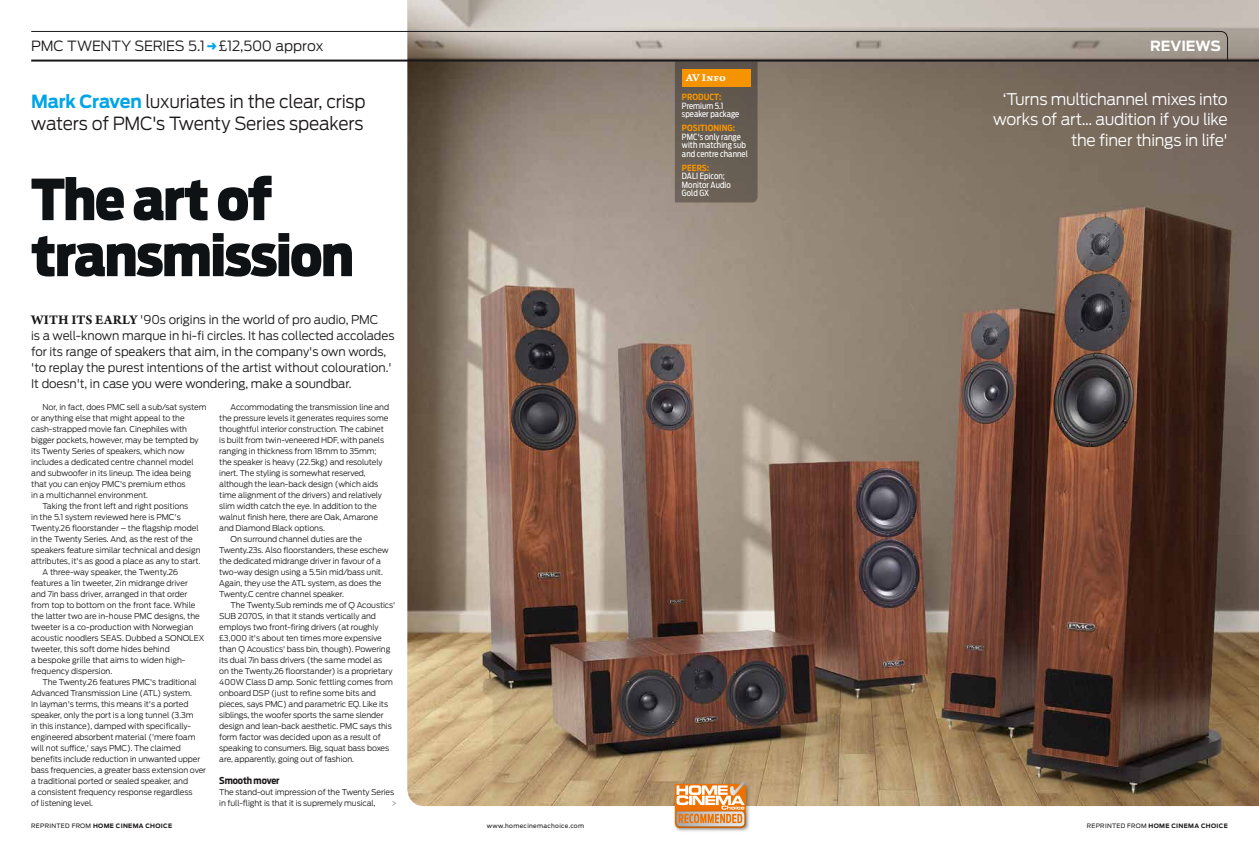
<style>
.page{position:relative;width:1259px;height:851px;background:#fff}
.page>*{position:absolute;margin:0;border:0;box-sizing:border-box;transform-origin:0 0}
.t1{font:900 56px/56px "Antenna Cond";letter-spacing:-.025em;color:#0e1215}
.t2{font:300 18px/22px "Antenna";letter-spacing:-.015em;color:#1a1719;scale:.96 1}
.t3{font:300 16px/20px "Antenna";letter-spacing:-.02em;color:#fff;text-align:right}
.t4{font:300 14px "Antenna";letter-spacing:-.015em;color:#1a1719}
.t5{font:700 14px "Antenna";letter-spacing:-.01em;color:#fff}
.t6{font:300 12px/16px "Antenna";letter-spacing:-.005em;color:#1a1719}
.t7{font:11px "Arno Pro Bold Caption";letter-spacing:.01em;color:#fff}
.t8{font:700 9.5px "Antenna Cond";letter-spacing:-.01em;color:#1a1719}
.t9{font:8.5px/8.5px "Antenna Cond";letter-spacing:.005em;color:#fff}
.t10{font:700 8.5px "Antenna Cond";letter-spacing:.005em;color:#f59400}
.t11{font:300 8px/11px "Antenna";letter-spacing:-.01em;color:#1a1719}
.t12{font:700 6px "Antenna";letter-spacing:.05em;color:#1a1719}
.t13{font:6px "Antenna";letter-spacing:.05em;color:#1a1719}
.s1{color:#00a5e8}
.s2{font-weight:700;color:#00a5e8}
.s3{font-family:"Arno Pro";font-weight:700;font-size:14px}
.s4{font-weight:400}
</style>
<div class="page">
<img style="left:407px;top:0;width:852px;height:805px">
<hr style="left:31px;top:60px;width:1228px;height:2px;background:#1a1719">
<svg style="left:31px;top:31px;width:1197px;height:171px"></svg>
<div style="left:673px;top:782px;width:77px;height:50px;background:#1a1719;opacity:.35"></div>
<div style="left:674px;top:808px;width:74px;height:22px;background:#1a1719;opacity:.35"></div>
<svg style="left:675px;top:781px;width:71px;height:46px;background:#e3a771"></svg>
<div style="left:681px;top:69px;width:69px;height:18px;background:#f59400"></div>
<svg style="left:392px;top:801px;width:4px;height:4px"></svg>
<h3 class="t4" style="left:31px;top:37px;width:294px">PMC TWENTY SERIES 5.1 <span class="s1">➜</span> £12,500 approx</h3>
<h3 class="t5" style="left:1150px;top:37px;width:72px">REVIEWS</h3>
<h2 class="t2" style="left:31px;top:90px;width:350px"><span class="s2">Mark Craven</span> luxuriates in the clear, crisp waters of PMC's Twenty Series speakers</h2>
<h1 class="t1" style="left:31px;top:172px;width:324px">The art of transmission</h1>
<p class="t6" style="left:31px;top:311px;width:365px"><span class="s3">WITH ITS EARLY</span> '90s origins in the world of pro audio, PMC<br>is a well-known marque in hi-fi circles. It has collected accolades for its range of speakers that aim, in the company's own words, 'to replay the purest intentions of the artist without colouration.' It doesn't, in case you were wondering, make a soundbar.</p>
<p class="t11" style="left:43px;top:401px;width:165px">Nor, in fact, does PMC sell a sub/sat system</p>
<p class="t11" style="left:31px;top:412px;width:155px">or anything else that might appeal to the</p>
<p class="t11" style="left:31px;top:423px;width:157px">cash-strapped movie fan. Cinephiles with</p>
<p class="t11" style="left:31px;top:434px;width:169px">bigger pockets, however, may be tempted by</p>
<p class="t11" style="left:31px;top:445px;width:155px">its Twenty Series of speakers, which now</p>
<p class="t11" style="left:31px;top:456px;width:164px">includes a dedicated centre channel model</p>
<p class="t11" style="left:31px;top:467px;width:161px">and subwoofer in its lineup. The idea being</p>
<p class="t11" style="left:31px;top:478px;width:156px">that you can enjoy PMC's premium ethos</p>
<p class="t11" style="left:31px;top:489px;width:118px">in a multichannel environment.</p>
<p class="t11" style="left:43px;top:500px;width:147px">Taking the front left and right positions</p>
<p class="t11" style="left:31px;top:511px;width:151px">in the 5.1 system reviewed here is PMC's</p>
<p class="t11" style="left:31px;top:522px;width:169px">Twenty.26 floorstander – the flagship model</p>
<p class="t11" style="left:31px;top:533px;width:163px">in the Twenty Series. And, as the rest of the</p>
<p class="t11" style="left:31px;top:544px;width:171px">speakers feature similar technical and design</p>
<p class="t11" style="left:31px;top:555px;width:171px">attributes, it's as good a place as any to start.</p>
<p class="t11" style="left:43px;top:566px;width:137px">A three-way speaker, the Twenty.26</p>
<p class="t11" style="left:31px;top:577px;width:158px">features a 1in tweeter, 2in midrange driver</p>
<p class="t11" style="left:31px;top:588px;width:158px">and 7in bass driver, arranged in that order</p>
<p class="t11" style="left:31px;top:599px;width:166px">from top to bottom on the front face. While</p>
<p class="t11" style="left:31px;top:610px;width:170px">the latter two are in-house PMC designs, the</p>
<p class="t11" style="left:31px;top:621px;width:164px">tweeter is a co-production with Norwegian</p>
<p class="t11" style="left:31px;top:632px;width:175px">acoustic noodlers SEAS. Dubbed a SONOLEX</p>
<p class="t11" style="left:31px;top:643px;width:140px">tweeter, this soft dome hides behind</p>
<p class="t11" style="left:31px;top:654px;width:156px">a bespoke grille that aims to widen high-</p>
<p class="t11" style="left:31px;top:665px;width:83px">frequency dispersion.</p>
<p class="t11" style="left:43px;top:676px;width:156px">The Twenty.26 features PMC's traditional</p>
<p class="t11" style="left:31px;top:687px;width:162px">Advanced Transmission Line (ATL) system.</p>
<p class="t11" style="left:31px;top:698px;width:159px">In layman's terms, this means it's a ported</p>
<p class="t11" style="left:31px;top:709px;width:164px">speaker, only the port is a long tunnel (3.3m</p>
<p class="t11" style="left:31px;top:720px;width:161px">in this instance), damped with specifically-</p>
<p class="t11" style="left:31px;top:731px;width:166px">engineered absorbent material ('mere foam</p>
<p class="t11" style="left:31px;top:742px;width:151px">will not suffice,' says PMC). The claimed</p>
<p class="t11" style="left:31px;top:753px;width:171px">benefits include reduction in unwanted upper</p>
<p class="t11" style="left:31px;top:764px;width:176px">bass frequencies, a greater bass extension over</p>
<p class="t11" style="left:31px;top:775px;width:158px">a traditional ported or sealed speaker, and</p>
<p class="t11" style="left:31px;top:786px;width:163px">a consistent frequency response regardless</p>
<p class="t11" style="left:31px;top:797px;width:63px">of listening level.</p>
<p class="t11" style="left:231px;top:401px;width:160px">Accommodating the transmission line and</p>
<p class="t11" style="left:219px;top:412px;width:171px">the pressure levels it generates requires some</p>
<p class="t11" style="left:219px;top:423px;width:166px">thoughtful interior construction. The cabinet</p>
<p class="t11" style="left:219px;top:434px;width:166px">is built from twin-veneered HDF, with panels</p>
<p class="t11" style="left:219px;top:445px;width:159px">ranging in thickness from 18mm to 35mm;</p>
<p class="t11" style="left:219px;top:456px;width:165px">the speaker is heavy (22.5kg) and resolutely</p>
<p class="t11" style="left:219px;top:467px;width:148px">inert. The styling is somewhat reserved,</p>
<p class="t11" style="left:219px;top:478px;width:160px">although the lean-back design (which aids</p>
<p class="t11" style="left:219px;top:489px;width:164px">time alignment of the drivers) and relatively</p>
<p class="t11" style="left:219px;top:500px;width:159px">slim width catch the eye. In addition to the</p>
<p class="t11" style="left:219px;top:511px;width:160px">walnut finish here, there are Oak, Amarone</p>
<p class="t11" style="left:219px;top:522px;width:107px">and Diamond Black options.</p>
<p class="t11" style="left:231px;top:533px;width:133px">On surround channel duties are the</p>
<p class="t11" style="left:219px;top:544px;width:171px">Twenty.23s. Also floorstanders, these eschew</p>
<p class="t11" style="left:219px;top:555px;width:163px">the dedicated midrange driver in favour of a</p>
<p class="t11" style="left:219px;top:566px;width:165px">two-way design using a 5.5in mid/bass unit.</p>
<p class="t11" style="left:219px;top:577px;width:164px">Again, they use the ATL system, as does the</p>
<p class="t11" style="left:219px;top:588px;width:126px">Twenty.C centre channel speaker.</p>
<p class="t11" style="left:231px;top:599px;width:166px">The Twenty.Sub reminds me of Q Acoustics'</p>
<p class="t11" style="left:219px;top:610px;width:158px">SUB 2070S, in that it stands vertically and</p>
<p class="t11" style="left:219px;top:621px;width:161px">employs two front-firing drivers (at roughly</p>
<p class="t11" style="left:219px;top:632px;width:164px">£3,000 it's about ten times more expensive</p>
<p class="t11" style="left:219px;top:643px;width:173px">than Q Acoustics' bass bin, though). Powering</p>
<p class="t11" style="left:219px;top:654px;width:164px">its dual 7in bass drivers (the same model as</p>
<p class="t11" style="left:219px;top:665px;width:175px">on the Twenty.26 floorstander) is a proprietary</p>
<p class="t11" style="left:219px;top:676px;width:175px">400W Class D amp. Sonic fettling comes from</p>
<p class="t11" style="left:219px;top:687px;width:158px">onboard DSP (just to refine some bits and</p>
<p class="t11" style="left:219px;top:698px;width:170px">pieces, says PMC) and parametric EQ. Like its</p>
<p class="t11" style="left:219px;top:709px;width:166px">siblings, the woofer sports the same slender</p>
<p class="t11" style="left:219px;top:720px;width:174px">design and lean-back aesthetic. PMC says this</p>
<p class="t11" style="left:219px;top:731px;width:163px">form factor was decided upon as a result of</p>
<p class="t11" style="left:219px;top:742px;width:171px">speaking to consumers. Big, squat bass boxes</p>
<p class="t11" style="left:219px;top:753px;width:136px">are, apparently, going out of fashion.</p>
<p class="t8" style="left:219px;top:774px;width:62px">Smooth mover</p>
<p class="t11" style="left:219px;top:786px;width:176px">The stand-out impression of the Twenty Series in full-flight is that it is supremely musical,</p>
<h3 class="t7" style="left:686px;top:71px;width:42px">AV Info</h3>
<p class="t10" style="left:682px;top:92px;width:41px">PRODUCT:</p>
<p class="t9" style="left:682px;top:101px;width:59px">Premium 5.1 speaker package</p>
<p class="t10" style="left:682px;top:123px;width:55px">POSITIONING:</p>
<p class="t9" style="left:682px;top:132px;width:67px">PMC's only range with matching sub and centre channel</p>
<p class="t10" style="left:682px;top:163px;width:29px">PEERS:</p>
<p class="t9" style="left:682px;top:172px;width:50px">DALI Epicon;<br>Monitor Audio<br>Gold GX</p>
<h3 class="t3" style="left:993px;top:90px;width:236px">‘Turns multichannel mixes into works of art... audition if you like the finer things in life'</h3>
<p class="t12" style="left:31px;top:822px;width:142px"><span class="s4">REPRINTED FROM</span> HOME CINEMA CHOICE</p>
<p class="t13" style="left:487px;top:822px;width:99px">www.homecinemachoice.com</p>
<p class="t12" style="left:1086px;top:822px;width:142px"><span class="s4">REPRINTED FROM</span> HOME CINEMA CHOICE</p>
</div>
